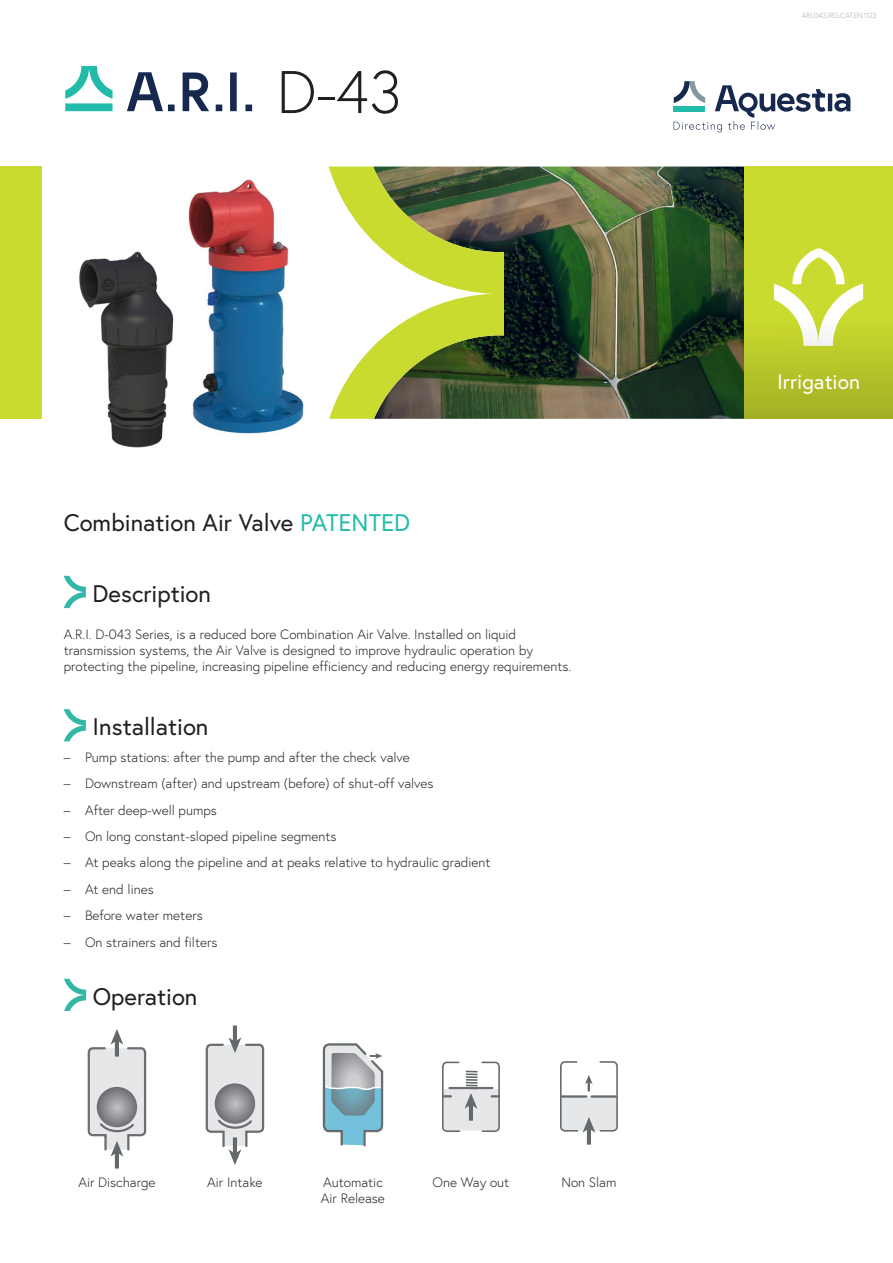
<style>
.page{position:relative;width:893px;height:1263px;background:#fff}
.page>*{position:absolute;margin:0;border:0;box-sizing:border-box;transform-origin:0 0}
.t1{font:300 60px "Europa";color:#231f20}
.t2{font:24px "Europa";color:#231f20}
.t3{font:21px "Europa";color:#fff}
.t4{font:300 13.5px/16.2px "Europa";color:#231f20}
.t5{font:300 7.5px "Europa";letter-spacing:-.03em;color:#a8a9ad}
.s1{color:#22bba9}
</style>
<div class="page">
<svg style="left:65px;top:66px;width:48px;height:45px"></svg>
<svg style="left:127px;top:72px;width:125px;height:39px"></svg>
<svg style="left:674px;top:81px;width:176px;height:51px"></svg>
<img style="left:504px;top:167px;width:240px;height:252px">
<svg style="left:329px;top:167px;width:175px;height:252px"></svg>
<div style="left:0;top:167px;width:42px;height:252px;background:#cadb2f"></div>
<svg style="left:744px;top:167px;width:149px;height:252px;background:#c5d43c"></svg>
<svg style="left:64px;top:709px;width:22px;height:32px"></svg>
<svg style="left:64px;top:576px;width:22px;height:32px"></svg>
<svg style="left:64px;top:979px;width:22px;height:32px"></svg>
<svg style="left:322px;top:1043px;width:62px;height:104px"></svg>
<svg style="left:205px;top:1025px;width:60px;height:140px"></svg>
<svg style="left:87px;top:1029px;width:60px;height:139px"></svg>
<svg style="left:442px;top:1061px;width:58px;height:71px"></svg>
<hr style="left:449px;top:1087px;width:43px;height:2px;background:#6c6d70">
<svg style="left:560px;top:1061px;width:58px;height:83px"></svg>
<img style="left:188px;top:179px;width:116px;height:255px">
<img style="left:79px;top:251px;width:95px;height:197px">
<h1 class="t1" style="left:276px;top:55px;width:127px">D-43</h1>
<h2 class="t2" style="left:64px;top:507px;width:348px">Combination Air Valve <span class="s1">PATENTED</span></h2>
<h2 class="t2" style="left:93px;top:578px;width:120px">Description</h2>
<p class="t4" style="left:64px;top:626px;width:509px">A D.I.R. -043 Series is, a reduced bore Combination Air Valve. Installed on liquid transmission systems, the Air Valve is designed to improve hydraulic operation by protecting the pipeline, increasing pipeline efficiency and reducing energy requirements.</p>
<p class="t4" style="left:64px;top:749px;width:8px">–</p>
<p class="t4" style="left:64px;top:775px;width:8px">–</p>
<p class="t4" style="left:64px;top:802px;width:8px">–</p>
<p class="t4" style="left:64px;top:828px;width:8px">–</p>
<p class="t4" style="left:64px;top:854px;width:8px">–</p>
<p class="t4" style="left:64px;top:881px;width:8px">–</p>
<p class="t4" style="left:64px;top:907px;width:8px">–</p>
<p class="t4" style="left:64px;top:934px;width:8px">–</p>
<h2 class="t2" style="left:93px;top:712px;width:117px">Installation</h2>
<p class="t4" style="left:85px;top:749px;width:326px">Pump stations: after the pump and after the check valve</p>
<p class="t4" style="left:85px;top:775px;width:350px">Downstream (after) and upstream (before) of shut-off valves</p>
<p class="t4" style="left:85px;top:802px;width:133px">After deep-well pumps</p>
<p class="t4" style="left:85px;top:828px;width:253px">On long constant-sloped pipeline segments</p>
<p class="t4" style="left:85px;top:854px;width:407px">At peaks along the pipeline and at peaks relative to hydraulic gradient</p>
<p class="t4" style="left:85px;top:881px;width:70px">At end lines</p>
<p class="t4" style="left:85px;top:907px;width:119px">Before water meters</p>
<p class="t4" style="left:85px;top:934px;width:134px">On strainers and filters</p>
<h2 class="t2" style="left:93px;top:981px;width:106px">Operation</h2>
<p class="t4" style="left:78px;top:1174px;width:79px">Air Discharge</p>
<p class="t4" style="left:207px;top:1174px;width:57px">Air Intake</p>
<p class="t4" style="left:321px;top:1174px;width:65px">Automatic<br>Air Release</p>
<p class="t4" style="left:561px;top:1174px;width:56px">Non Slam</p>
<p class="t4" style="left:433px;top:1174px;width:78px">One Way out</p>
<p class="t5" style="left:802px;top:11px;width:76px">ARI D. 43.IRG.CAT.EN.1123</p>
<h3 class="t3" style="left:777px;top:368px;width:84px">Irrigation</h3>
</div>
